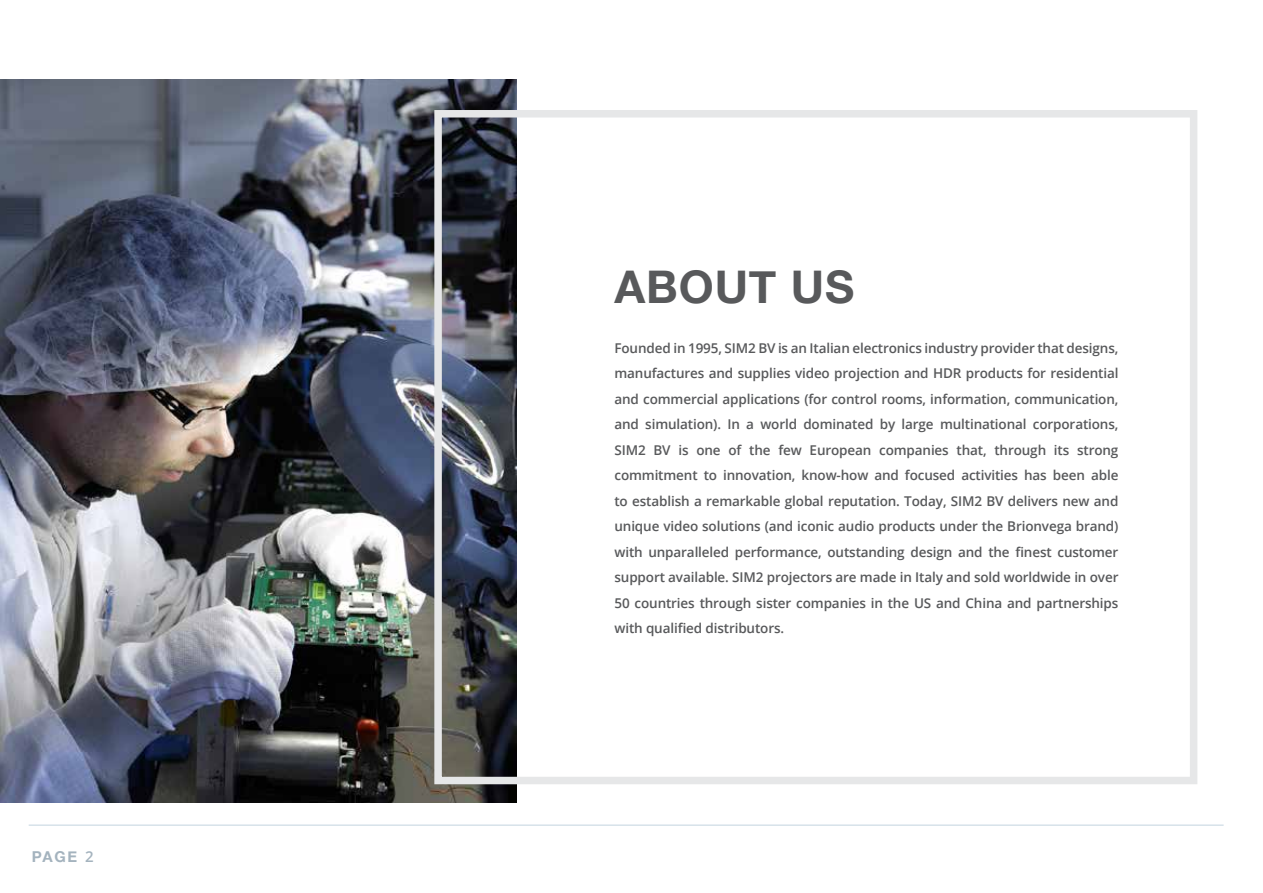
<style>
.page{position:relative;width:1263px;height:893px;background:#fff}
.page>*{position:absolute;margin:0;border:0;box-sizing:border-box;transform-origin:0 0}
.t1{font:700 45px "Helvetica Neue";letter-spacing:.02em;color:#58595b}
.t2{font:700 15px "Helvetica Neue";color:#a4b3be}
.t3{font:600 13.5px/25.5px "Open Sans";letter-spacing:-.01em;color:#58595b;text-align:justify}
.s1{font-family:"Open Sans";font-weight:600}
</style>
<div class="page">
<img style="left:0;top:80px;width:517px;height:723px">
<hr style="left:29px;top:824px;width:1194px;height:2px;background:#c2d3df">
<div style="left:434px;top:110px;width:763px;height:674px;border:8px solid #e6e7e8"></div>
<p class="t2" style="left:32px;top:845px;width:64px">PAGE <span class="s1">2</span></p>
<h1 class="t1" style="left:614px;top:252px;width:241px">ABOUT US</h1>
<p class="t3" style="left:614px;top:335px;width:505px">Founded in 1995, SIM2 BV is an Italian electronics industry provider that designs, manufactures and supplies video projection and HDR products for residential and commercial applications (for control rooms, information, communication, and simulation). In a world dominated by large multinational corporations, SIM2 BV is one of the few European companies that, through its strong commitment to innovation, know-how and focused activities has been able to establish a remarkable global reputation. Today, SIM2 BV delivers new and unique video solutions (and iconic audio products under the Brionvega brand) with unparalleled performance, outstanding design and the finest customer support available. SIM2 projectors are made in Italy and sold worldwide in over 50 countries through sister companies in the US and China and partnerships with qualified distributors.</p>
</div>
